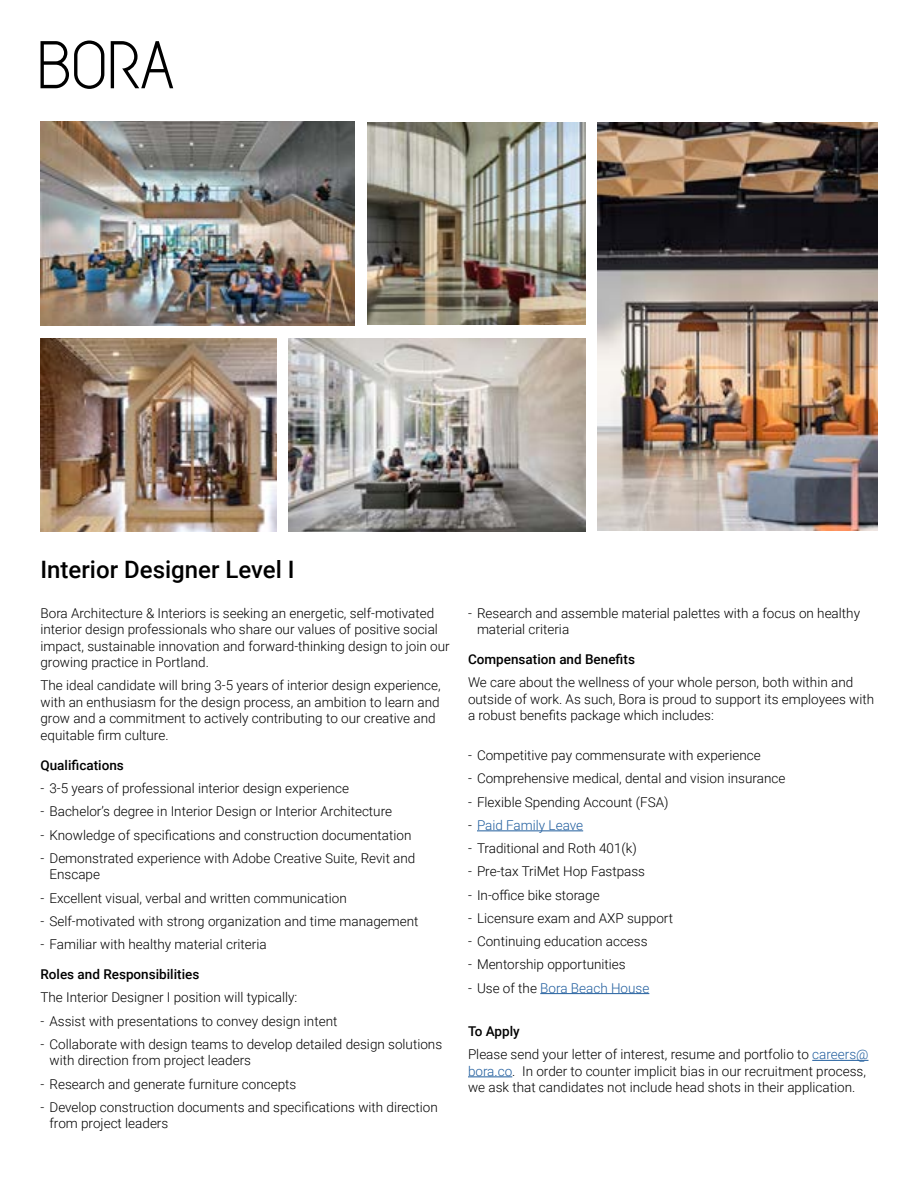
<style>
.page{position:relative;width:918px;height:1188px;background:#fff}
.page>*{position:absolute;margin:0;border:0;box-sizing:border-box;transform-origin:0 0}
.t1{font:500 24px "Roboto";color:#000}
.t2{font:300 13.5px/16.5px "Roboto";color:#000}
.t3{font:500 13.5px "Roboto";color:#000}
.t4{font:300 13.5px "Roboto";color:#215e9e}
.s1{color:#000}
.s2{font-weight:500}
.s3{color:#215e9e}
</style>
<div class="page">
<svg style="left:40px;top:41px;width:64px;height:48px"></svg>
<svg style="left:111px;top:41px;width:62px;height:47px"></svg>
<hr style="left:477px;top:831px;width:106px;height:1px;background:#215e9e">
<hr style="left:540px;top:993px;width:109px;height:1px;background:#215e9e">
<hr style="left:812px;top:1060px;width:57px;height:1px;background:#215e9e">
<hr style="left:468px;top:1077px;width:44px;height:1px;background:#215e9e">
<img style="left:40px;top:122px;width:315px;height:204px">
<img style="left:367px;top:122px;width:218px;height:203px">
<img style="left:40px;top:338px;width:236px;height:193px">
<img style="left:598px;top:122px;width:280px;height:408px">
<img style="left:288px;top:338px;width:297px;height:193px">
<h1 class="t1" style="left:40px;top:553px;width:256px">Interior Designer Level I</h1>
<p class="t2" style="left:40px;top:604px;width:411px">Bora Architecture &amp; Interiors is seeking an energetic, self-motivated interior design professionals who share our values of positive social impact, sustainable innovation and forward-thinking design to join our growing practice in Portland.</p>
<p class="t2" style="left:40px;top:677px;width:402px">The ideal candidate will bring 3-5 years of interior design experience, with an enthusiasm for the design process, an ambition to learn and grow and a commitment to actively contributing to our creative and equitable firm culture.</p>
<p class="t3" style="left:40px;top:756px;width:85px">Qualifications</p>
<p class="t2" style="left:40px;top:780px;width:310px">- 3-5 years of professional interior design experience</p>
<p class="t2" style="left:40px;top:803px;width:353px">- Bachelor’s degree in Interior Design or Interior Architecture</p>
<p class="t2" style="left:40px;top:826px;width:372px">- Knowledge of specifications and construction documentation</p>
<p class="t2" style="left:50px;top:849px;width:367px;text-indent:-9px">- Demonstrated experience with Adobe Creative Suite, Revit and<br>Enscape</p>
<p class="t2" style="left:40px;top:889px;width:308px">- Excellent visual, verbal and written communication</p>
<p class="t2" style="left:40px;top:912px;width:380px">- Self-motivated with strong organization and time management</p>
<p class="t2" style="left:40px;top:936px;width:228px">- Familiar with healthy material criteria</p>
<p class="t3" style="left:40px;top:965px;width:160px">Roles and Responsibilities</p>
<p class="t2" style="left:40px;top:989px;width:258px">The Interior Designer I position will typically:</p>
<p class="t2" style="left:40px;top:1012px;width:298px">- Assist with presentations to convey design intent</p>
<p class="t2" style="left:50px;top:1035px;width:394px;text-indent:-9px">- Collaborate with design teams to develop detailed design solutions with direction from project leaders</p>
<p class="t2" style="left:40px;top:1075px;width:257px">- Research and generate furniture concepts</p>
<p class="t2" style="left:50px;top:1098px;width:390px;text-indent:-9px">- Develop construction documents and specifications with direction from project leaders</p>
<p class="t2" style="left:477px;top:604px;width:385px;text-indent:-9px">- Research and assemble material palettes with a focus on healthy material criteria</p>
<p class="t3" style="left:468px;top:650px;width:168px">Compensation and Benefits</p>
<p class="t2" style="left:468px;top:674px;width:408px">We care about the wellness of your whole person, both within and outside of work. As such, Bora is proud to support its employees with a robust benefits package which includes:</p>
<p class="t2" style="left:468px;top:747px;width:294px">- Competitive pay commensurate with experience</p>
<p class="t2" style="left:468px;top:770px;width:319px">- Comprehensive medical, dental and vision insurance</p>
<p class="t2" style="left:468px;top:793px;width:202px">- Flexible Spending Account (FSA)</p>
<p class="t4" style="left:468px;top:816px;width:117px"><span class="s1">-</span> Paid Family Leave</p>
<p class="t2" style="left:468px;top:840px;width:170px">- Traditional and Roth 401(k)</p>
<p class="t2" style="left:468px;top:863px;width:179px">- Pre-tax TriMet Hop Fastpass</p>
<p class="t2" style="left:468px;top:886px;width:133px">- In-office bike storage</p>
<p class="t2" style="left:468px;top:909px;width:207px">- Licensure exam and AXP support</p>
<p class="t2" style="left:468px;top:933px;width:181px">- Continuing education access</p>
<p class="t2" style="left:468px;top:956px;width:159px">- Mentorship opportunities</p>
<p class="t4" style="left:468px;top:978px;width:183px"><span class="s1">- Use of the</span> Bora Beach House</p>
<p class="t2" style="left:468px;top:1019px;width:402px;line-height:23.2px"><span class="s2">To Apply<br></span>Please send your letter of interest, resume and portfolio to <span class="s3">careers@</span></p>
<p class="t2" style="left:468px;top:1062px;width:399px"><span class="s3">bora.co</span>. In order to counter implicit bias in our recruitment process, we ask that candidates not include head shots in their application.</p>
</div>
